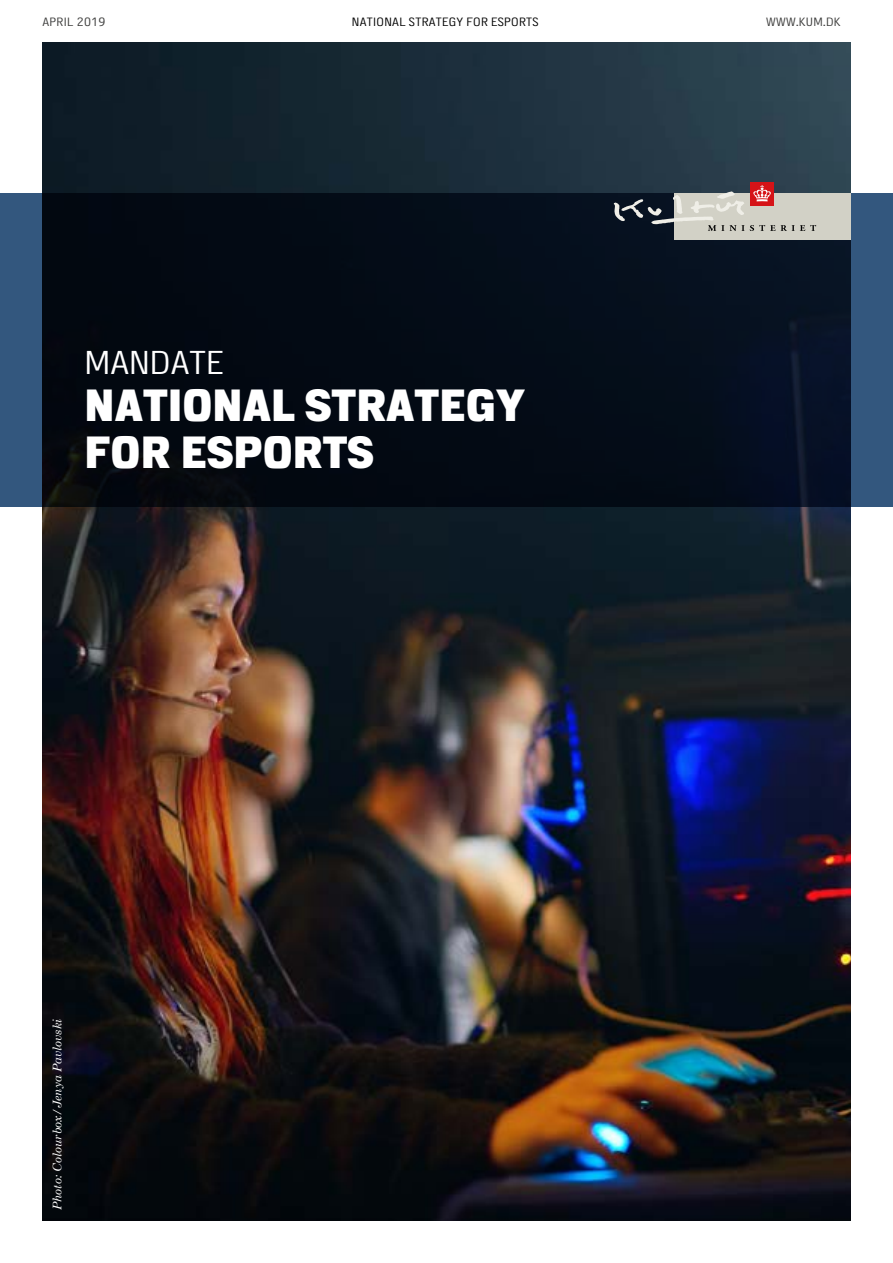
<style>
.page{position:relative;width:893px;height:1263px;background:#fff}
.page>*{position:absolute;margin:0;border:0;box-sizing:border-box;transform-origin:0 0}
.t1{font:800 45px/47px "Access";color:#fff}
.t2{font:33px "Access";color:#fff}
.Billedtekst{font:italic 12px "Century Schoolbook";color:#fff}
.Header_og_sidetal{font:12px "Access";letter-spacing:.025em;color:#000}
.t3{font:12px "Access";letter-spacing:.025em;color:#3c3c3b}
</style>
<div class="page">
<img style="left:43px;top:43px;width:807px;height:1177px">
<svg style="left:0;top:193px;width:893px;height:313px;background:#081321"></svg>
<div style="left:674px;top:193px;width:176px;height:47px;background:#d2d1c6"></div>
<div style="left:750px;top:182px;width:24px;height:24px;background:#d51317"></div>
<svg style="left:614px;top:185px;width:202px;height:46px"></svg>
<p class="t3" style="left:43px;top:15px;width:64px">APRIL 2019</p>
<p class="Header_og_sidetal" style="left:352px;top:15px;width:188px">NATIONAL STRATEGY FOR ESPORTS</p>
<p class="t3" style="left:766px;top:15px;width:76px">WWW.KUM.DK</p>
<p class="t2" style="left:85px;top:345px;width:140px">MANDATE</p>
<p class="t1" style="left:85px;top:382px;width:442px">NATIONAL STRATEGY<br>FOR ESPORTS</p>
<p class="Billedtekst" style="left:48px;top:1210px;width:193px;rotate:-90deg">Photo: Colourbox/Jenya Pavlovski</p>
</div>
